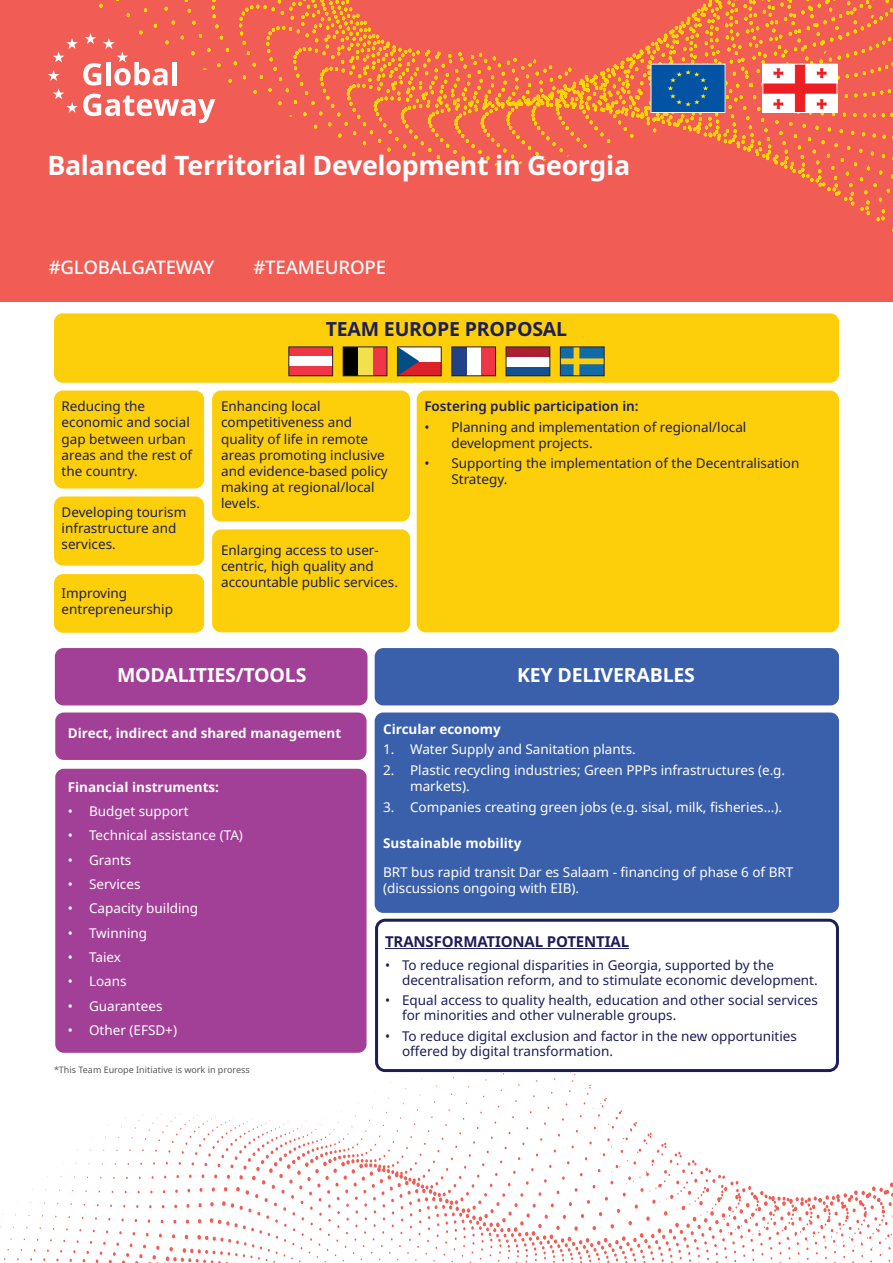
<style>
.page{position:relative;width:893px;height:1263px;background:#fff}
.page>*{position:absolute;margin:0;border:0;box-sizing:border-box;transform-origin:0 0}
.t1{font:700 26.7px "Noto Sans";letter-spacing:-.01em;color:#fff}
.t2{font:700 19.5px "Noto Sans";letter-spacing:-.01em;color:#fff}
.t3{font:700 19.5px "Noto Sans";letter-spacing:-.01em;color:#1c1e57}
.t4{font:500 18.6px "Noto Sans";letter-spacing:-.01em;color:#fff}
.t5{font:700 15px "Noto Sans";letter-spacing:-.01em;color:#1c1e57}
.t6{font:13.5px/16.2px "Noto Sans";color:#1c1e57}
.t7{font:13.5px/16.2px "Noto Sans";color:#fff}
.t8{font:700 13.5px "Noto Sans";color:#fff}
.t9{font:600 13.5px "Noto Sans";color:#1c1e57}
.t10{font:9px "Noto Sans";color:#57585a}
</style>
<div class="page">
<div style="left:54px;top:574px;width:150px;height:59px;background:#fccf0a;border-radius:9px"></div>
<div style="left:0;top:0;width:893px;height:302px;background:#f15d55"></div>
<svg style="left:99px;top:0;width:794px;height:232px"></svg>
<svg style="left:48px;top:33px;width:167px;height:90px"></svg>
<svg style="left:0;top:1049px;width:893px;height:214px"></svg>
<div style="left:54px;top:313px;width:785px;height:70px;background:#fccf0a;border-radius:9px"></div>
<div style="left:55px;top:648px;width:312px;height:57px;background:#a23f97;border-radius:9px"></div>
<div style="left:375px;top:648px;width:464px;height:57px;background:#3a60ac;border-radius:9px"></div>
<div style="left:55px;top:712px;width:312px;height:48px;background:#a23f97;border-radius:9px"></div>
<div style="left:55px;top:769px;width:312px;height:284px;background:#a23f97;border-radius:9px"></div>
<div style="left:212px;top:390px;width:198px;height:132px;background:#fccf0a;border-radius:9px"></div>
<div style="left:417px;top:390px;width:422px;height:242px;background:#fccf0a;border-radius:9px"></div>
<div style="left:54px;top:390px;width:150px;height:98px;background:#fccf0a;border-radius:9px"></div>
<div style="left:651px;top:64px;width:74px;height:48px;background:#0353a5"></div>
<svg style="left:668px;top:70px;width:40px;height:36px"></svg>
<div style="left:651px;top:64px;width:74px;height:49px;border:1px solid #fff"></div>
<img style="left:764px;top:66px;width:71px;height:45px">
<div style="left:762px;top:64px;width:75px;height:49px;border:1px solid #fff"></div>
<div style="left:375px;top:712px;width:464px;height:201px;background:#3a60ac;border-radius:9px"></div>
<div style="left:377px;top:920px;width:460px;height:150px;background:#fff;border-radius:9px"></div>
<div style="left:375px;top:919px;width:464px;height:153px;border:3px solid #1c1e57;border-radius:9px"></div>
<hr style="left:385px;top:948px;width:244px;height:1px;background:#1c1e57">
<div style="left:54px;top:496px;width:150px;height:70px;background:#fccf0a;border-radius:9px"></div>
<div style="left:212px;top:529px;width:198px;height:103px;background:#fccf0a;border-radius:9px"></div>
<div style="left:343px;top:347px;width:44px;height:29px;background:#ee3646"></div>
<div style="left:343px;top:347px;width:29px;height:29px;background:#f3e04d"></div>
<div style="left:343px;top:347px;width:15px;height:29px;background:#000001"></div>
<div style="left:343px;top:347px;width:44px;height:29px;border:1px solid #231f20"></div>
<div style="left:397px;top:347px;width:44px;height:29px;background:#dd2129"></div>
<div style="left:397px;top:347px;width:44px;height:14px;background:#fff"></div>
<svg style="left:399px;top:349px;width:20px;height:25px"></svg>
<div style="left:397px;top:347px;width:44px;height:29px;border:1px solid #231f20"></div>
<div style="left:452px;top:347px;width:44px;height:29px;background:#ee3646"></div>
<div style="left:452px;top:347px;width:29px;height:29px;background:#fff"></div>
<div style="left:452px;top:347px;width:14px;height:29px;background:#234187"></div>
<div style="left:451px;top:347px;width:45px;height:29px;border:1px solid #231f20"></div>
<div style="left:506px;top:347px;width:44px;height:29px;background:#155093"></div>
<div style="left:506px;top:347px;width:44px;height:19px;background:#fff"></div>
<div style="left:506px;top:347px;width:44px;height:9px;background:#ac2031"></div>
<div style="left:506px;top:347px;width:44px;height:29px;border:1px solid #231f20"></div>
<svg style="left:562px;top:349px;width:40px;height:25px"></svg>
<div style="left:560px;top:347px;width:44px;height:29px;border:1px solid #231f20"></div>
<div style="left:289px;top:347px;width:44px;height:29px;background:#ee3646"></div>
<div style="left:289px;top:356px;width:44px;height:10px;background:#fff"></div>
<div style="left:289px;top:347px;width:44px;height:29px;border:1px solid #231f20"></div>
<h1 class="t1" style="left:47px;top:150px;width:584px">Balanced Territorial Development in Georgia</h1>
<h3 class="t4" style="left:49px;top:254px;width:167px">#GLOBALGATEWAY</h3>
<h3 class="t4" style="left:253px;top:254px;width:134px">#TEAMEUROPE</h3>
<p class="t6" style="left:62px;top:398px;width:132px">Reducing the economic and social gap between urban areas and the rest of the country.</p>
<p class="t6" style="left:62px;top:504px;width:126px">Developing tourism infrastructure and services.</p>
<p class="t6" style="left:62px;top:585px;width:113px">Improving entrepreneurship</p>
<h2 class="t3" style="left:326px;top:317px;width:243px">TEAM EUROPE PROPOSAL</h2>
<p class="t6" style="left:221px;top:398px;width:168px">Enhancing local competitiveness and quality of life in remote areas promoting inclusive and evidence-based policy making at regional/local levels.</p>
<p class="t9" style="left:424px;top:397px;width:216px">Fostering public participation in:</p>
<p class="t6" style="left:451px;top:419px;width:296px;text-indent:-27px">• Planning and implementation of regional/local development projects.</p>
<p class="t6" style="left:451px;top:455px;width:350px;text-indent:-27px">• Supporting the implementation of the Decentralisation<br>Strategy.</p>
<p class="t6" style="left:221px;top:542px;width:178px">Enlarging access to user&shy;centric, high quality and accountable public services.</p>
<h2 class="t2" style="left:117px;top:664px;width:191px">MODALITIES/TOOLS</h2>
<h2 class="t2" style="left:517px;top:664px;width:179px">KEY DELIVERABLES</h2>
<p class="t8" style="left:68px;top:725px;width:275px">Direct, indirect and shared management</p>
<p class="t8" style="left:68px;top:779px;width:153px">Financial instruments:</p>
<p class="t7" style="left:68px;top:803px;width:123px">• Budget support</p>
<p class="t7" style="left:68px;top:828px;width:177px">• Technical assistance (TA)</p>
<p class="t7" style="left:68px;top:852px;width:65px">• Grants</p>
<p class="t7" style="left:68px;top:876px;width:74px">• Services</p>
<p class="t7" style="left:68px;top:901px;width:132px">• Capacity building</p>
<p class="t7" style="left:68px;top:925px;width:81px">• Twinning</p>
<p class="t7" style="left:68px;top:949px;width:55px">• Taiex</p>
<p class="t7" style="left:68px;top:974px;width:60px">• Loans</p>
<p class="t7" style="left:68px;top:998px;width:96px">• Guarantees</p>
<p class="t7" style="left:68px;top:1022px;width:111px">• Other (EFSD+)</p>
<p class="t10" style="left:54px;top:1064px;width:197px">*This Team Europe Initiative is work in proress</p>
<p class="t8" style="left:383px;top:721px;width:119px">Circular economy</p>
<p class="t7" style="left:383px;top:742px;width:254px">1. Water Supply and Sanitation plants.</p>
<p class="t7" style="left:410px;top:762px;width:377px;text-indent:-27px">2. Plastic recycling industries; Green PPPs infrastructures (e.g. markets).</p>
<p class="t7" style="left:383px;top:799px;width:400px">3. Companies creating green jobs (e.g. sisal, milk, fisheries…).</p>
<p class="t8" style="left:383px;top:836px;width:140px">Sustainable mobility</p>
<p class="t7" style="left:383px;top:864px;width:412px">BRT bus rapid transit Dar es Salaam - financing of phase 6 of BRT (discussions ongoing with EIB).</p>
<p class="t5" style="left:385px;top:933px;width:246px">TRANSFORMATIONAL POTENTIAL</p>
<p class="t6" style="left:402px;top:958px;width:417px;line-height:15px;text-indent:-17px">• To reduce regional disparities in Georgia, supported by the decentralisation reform, and to stimulate economic development.</p>
<p class="t6" style="left:402px;top:993px;width:417px;line-height:15px;text-indent:-17px">• Equal access to quality health, education and other social services for minorities and other vulnerable groups.</p>
<p class="t6" style="left:402px;top:1028px;width:396px;line-height:15px;text-indent:-17px">• To reduce digital exclusion and factor in the new opportunities offered by digital transformation.</p>
</div>
